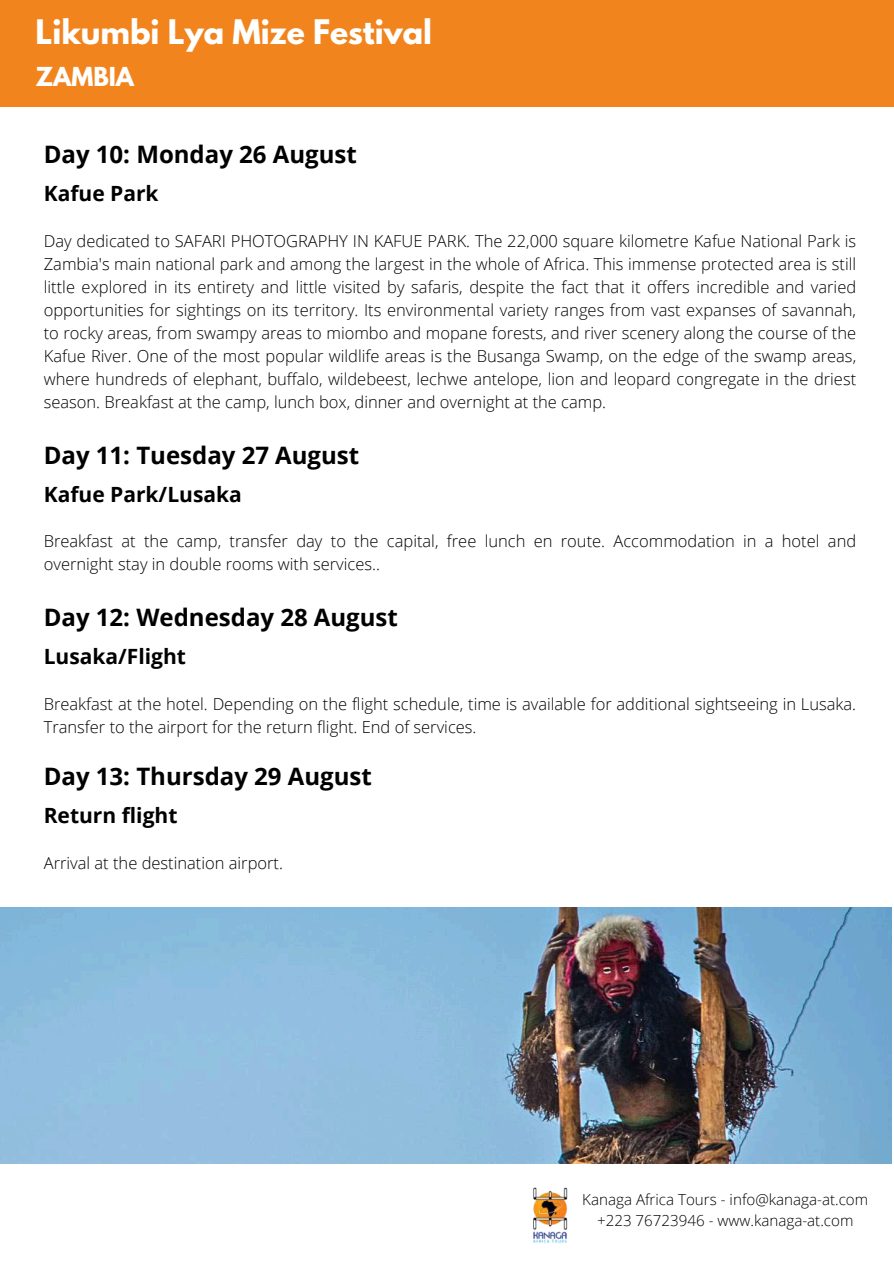
<style>
.page{position:relative;width:894px;height:1264px;background:#fff}
.page>*{position:absolute;margin:0;border:0;box-sizing:border-box;transform-origin:0 0}
.t1{font:700 30px "League Spartan";color:#fff}
.t2{font:700 24px "Open Sans";color:#000}
.t3{font:700 23.1px "League Spartan";color:#fff}
.t4{font:700 21px "Open Sans";color:#000}
.t5{font:300 16.5px/23px "Open Sans";color:#000}
.t6{font:300 15.15px/21px "Open Sans";color:#000;text-align:center}
</style>
<div class="page">
<img style="left:533px;top:1187px;width:35px;height:56px">
<div style="left:0;top:0;width:893px;height:106px;background:#f2841e"></div>
<img style="left:0;top:907px;width:891px;height:255px">
<h1 class="t1" style="left:35px;top:17px;width:398px">Likumbi Lya Mize Festival</h1>
<h3 class="t3" style="left:35px;top:66px;width:100px">ZAMBIA</h3>
<h2 class="t2" style="left:44px;top:138px;width:314px">Day 10: Monday 26 August</h2>
<p class="t4" style="left:44px;top:179px;width:116px">Kafue Park</p>
<p class="t5" style="left:44px;top:229px;width:813px;text-align:justify">Day dedicated to SAFARI PHOTOGRAPHY IN KAFUE PARK. The 22,000 square kilometre Kafue National Park is Zambia's main national park and among the largest in the whole of Africa. This immense protected area is still little explored in its entirety and little visited by safaris, despite the fact that it offers incredible and varied opportunities for sightings on its territory. Its environmental variety ranges from vast expanses of savannah, to rocky areas, from swampy areas to miombo and mopane forests, and river scenery along the course of the Kafue River. One of the most popular wildlife areas is the Busanga Swamp, on the edge of the swamp areas, where hundreds of elephant, buffalo, wildebeest, lechwe antelope, lion and leopard congregate in the driest season. Breakfast at the camp, lunch box, dinner and overnight at the camp.</p>
<h2 class="t2" style="left:44px;top:438px;width:317px">Day 11: Tuesday 27 August</h2>
<p class="t4" style="left:44px;top:479px;width:199px">Kafue Park/Lusaka</p>
<p class="t5" style="left:44px;top:529px;width:813px">Breakfast at the camp, transfer day to the capital, free lunch en route. Accommodation in a hotel and overnight stay in double rooms with services..</p>
<h2 class="t2" style="left:44px;top:601px;width:355px">Day 12: Wednesday 28 August</h2>
<p class="t4" style="left:44px;top:642px;width:144px">Lusaka/Flight</p>
<p class="t5" style="left:44px;top:692px;width:813px">Breakfast at the hotel. Depending on the flight schedule, time is available for additional sightseeing in Lusaka.<br>Transfer to the airport for the return flight. End of services.</p>
<h2 class="t2" style="left:44px;top:759px;width:329px">Day 13: Thursday 29 August</h2>
<p class="t4" style="left:44px;top:800px;width:135px">Return flight</p>
<p class="t5" style="left:44px;top:850px;width:241px">Arrival at the destination airport.</p>
<p class="t6" style="left:582px;top:1188px;width:287px">Kanaga Africa Tours - info@kanaga-at.com +223 76723946 - www.kanaga-at.com</p>
</div>
